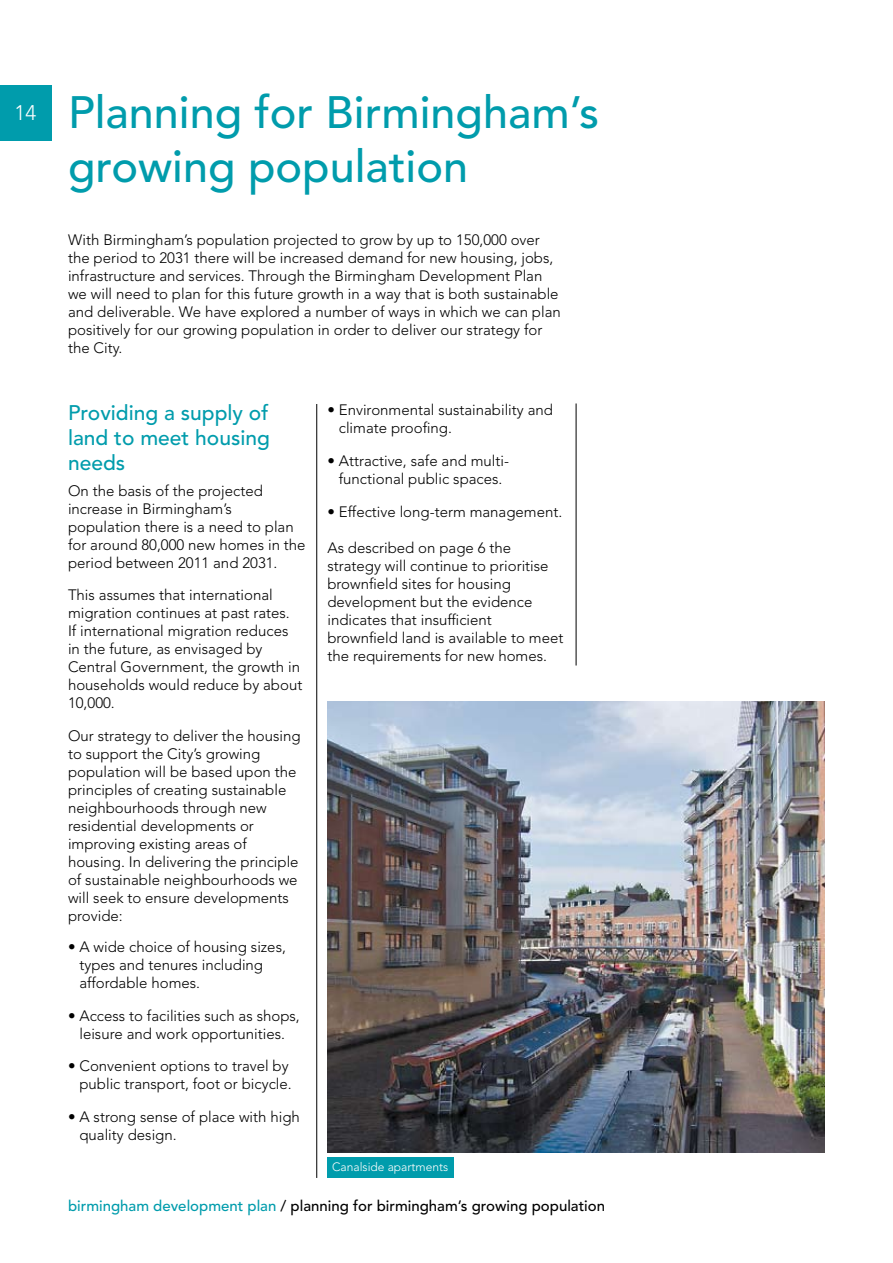
<style>
.page{position:relative;width:893px;height:1263px;background:#fff}
.page>*{position:absolute;margin:0;border:0;box-sizing:border-box;transform-origin:0 0}
.t1{font:500 45px/54px "Avenir";color:#009cac}
.t2{font:500 21px/25.2px "Avenir";color:#009cac;text-align:justify}
.t3{font:300 21px "Avenir LT Std";color:#fff}
.t4{font:300 15px/18px "Avenir LT Std";color:#000}
.t5{font:500 15px "Avenir";color:#000}
.t6{font:300 12px "Avenir LT Std";color:#fff}
.s1{color:#009cac}
</style>
<div class="page">
<div style="left:0;top:85px;width:51px;height:55px;background:#009cac"></div>
<hr style="left:576px;top:403px;width:1px;height:262px;background:#000">
<hr style="left:316px;top:404px;width:1px;height:774px;background:#000">
<img style="left:327px;top:702px;width:498px;height:450px">
<div style="left:327px;top:1157px;width:127px;height:21px;background:#009cac"></div>
<p class="t3" style="left:15px;top:100px;width:23px">14</p>
<p class="t1" style="left:68px;top:87px;width:532px">Planning for Birmingham’s growing population</p>
<p class="t4" style="left:68px;top:231px;width:494px">With Birmingham’s population projected to grow by up to 150,000 over the period to 2031 there will be increased demand for new housing, jobs, infrastructure and services. Through the Birmingham Development Plan we will need to plan for this future growth in a way that is both sustainable and deliverable. We have explored a number of ways in which we can plan positively for our growing population in order to deliver our strategy for the City.</p>
<p class="t2" style="left:68px;top:401px;width:203px">Providing a supply of land to meet housing needs</p>
<p class="t4" style="left:68px;top:482px;width:239px">On the basis of the projected increase in Birmingham’s population there is a need to plan for around 80,000 new homes in the period between 2011 and 2031.</p>
<p class="t4" style="left:68px;top:585px;width:236px">This assumes that international migration continues at past rates.<br>If international migration reduces in the future, as envisaged by<br>Central Government, the growth in households would reduce by about<br>10,000.</p>
<p class="t4" style="left:68px;top:726px;width:234px">Our strategy to deliver the housing to support the City’s growing population will be based upon the principles of creating sustainable neighbourhoods through new residential developments or improving existing areas of housing. In delivering the principle of sustainable neighbourhoods we will seek to ensure developments provide:</p>
<p class="t4" style="left:79px;top:938px;width:208px;text-indent:-11px">• A wide choice of housing sizes, types and tenures including affordable homes.</p>
<p class="t4" style="left:68px;top:1007px;width:233px;text-align:center">• Access to facilities such as shops, leisure and work opportunities.</p>
<p class="t4" style="left:68px;top:1056px;width:225px;text-align:right">• Convenient options to travel by public transport, foot or bicycle.</p>
<p class="t4" style="left:79px;top:1107px;width:222px;text-indent:-11px">• A strong sense of place with high quality design.</p>
<p class="t4" style="left:339px;top:401px;width:216px;text-indent:-11px">• Environmental sustainability and climate proofing.</p>
<p class="t4" style="left:327px;top:452px;width:183px;text-align:center">• Attractive, safe and multi&shy;functional public spaces.</p>
<p class="t4" style="left:327px;top:503px;width:236px">• Effective long-term management.</p>
<p class="t4" style="left:327px;top:539px;width:237px">As described on page 6 the strategy will continue to prioritise brownfield sites for housing development but the evidence indicates that insufficient brownfield land is available to meet the requirements for new homes.</p>
<p class="t6" style="left:332px;top:1159px;width:118px">Canalside apartments</p>
<p class="t5" style="left:68px;top:1197px;width:539px"><span class="s1">birmingham development plan</span> / planning for birmingham’s growing population</p>
</div>
